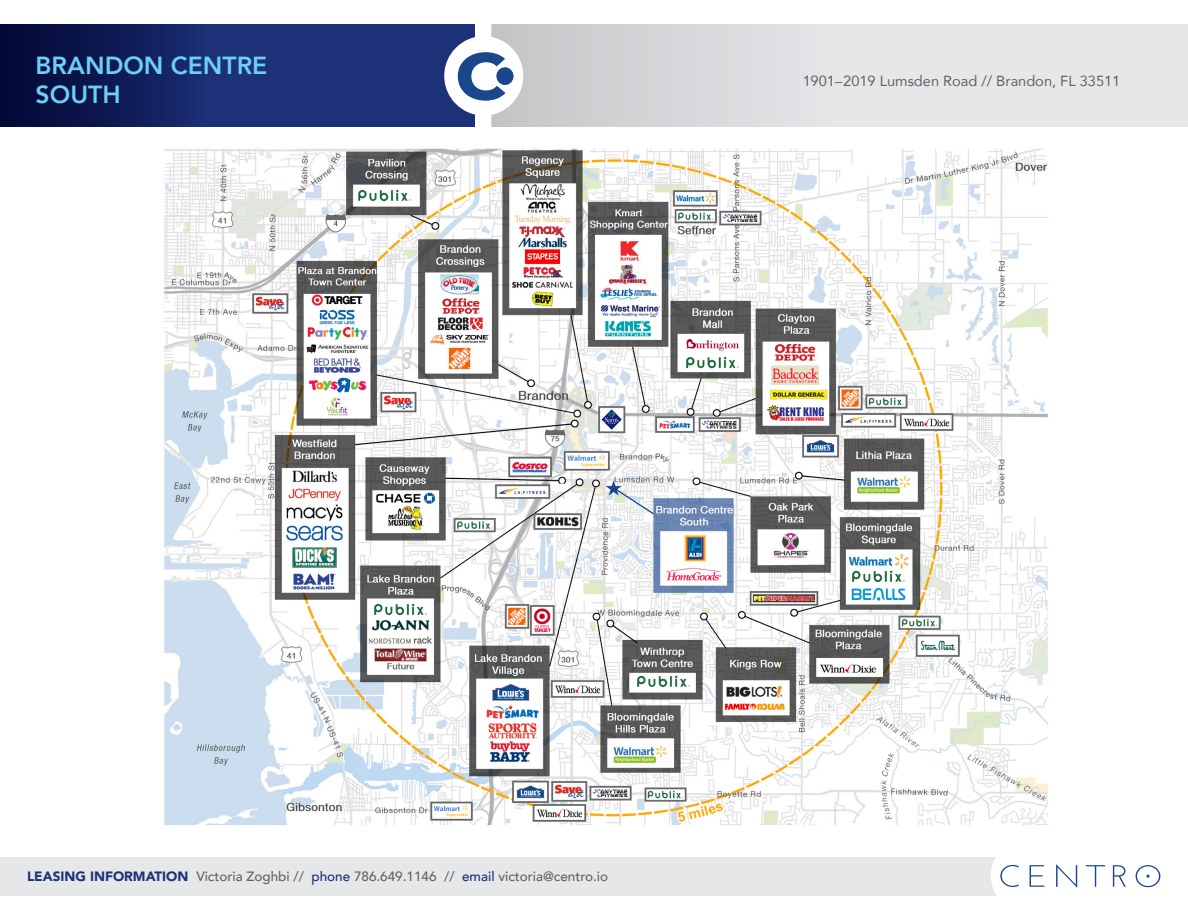
<style>
.page{position:relative;width:1188px;height:918px;background:#fff}
.page>*{position:absolute;margin:0;border:0;box-sizing:border-box;transform-origin:0 0}
.t1{font:800 24.75px/29.7px "Avenir";color:#6bcff6}
.t2{font:14.7px "Avenir";color:#6c6d70}
.t3{font:500 13.5px "Avenir";color:#636366}
.s1{font-weight:900;color:#1c3177}
.s2{color:#1c3177}
</style>
<div class="page">
<img style="left:164px;top:148px;width:884px;height:678px">
<div style="left:492px;top:25px;width:696px;height:102px;background:#e6e7e9"></div>
<div style="left:492px;top:25px;width:345px;height:102px;background:linear-gradient(to right,#c4c5c7,#e5e6e9)"></div>
<div style="left:0;top:25px;width:475px;height:102px;background:#1c3177"></div>
<div style="left:444px;top:36px;width:79px;height:80px;background:#fff;border-radius:50%"></div>
<div style="left:0;top:25px;width:206px;height:102px;background:linear-gradient(to right,#020633,#192c71)"></div>
<svg style="left:458px;top:52px;width:56px;height:49px"></svg>
<div style="left:0;top:858px;width:1023px;height:38px;background:#e6e7e9"></div>
<div style="left:991px;top:839px;width:69px;height:72px;background:#fff;border-radius:50%"></div>
<svg style="left:1000px;top:865px;width:19px;height:22px"></svg>
<svg style="left:1030px;top:865px;width:14px;height:22px"></svg>
<svg style="left:1056px;top:864px;width:21px;height:24px"></svg>
<svg style="left:1086px;top:865px;width:19px;height:22px"></svg>
<svg style="left:1113px;top:865px;width:13px;height:22px"></svg>
<svg style="left:1136px;top:865px;width:24px;height:22px"></svg>
<p class="t1" style="left:36px;top:50px;width:233px">BRANDON CENTRE<br>SOUTH</p>
<p class="t2" style="left:803px;top:69px;width:319px">1901–2019 Lumsden Road // Brandon, FL 33511</p>
<p class="t3" style="left:27px;top:865px;width:583px"><span class="s1">LEASING INFORMATION</span> Victoria Zoghbi // <span class="s2">phone</span> 786.649.1146 // <span class="s2">email</span> victoria@centro.io</p>
</div>
